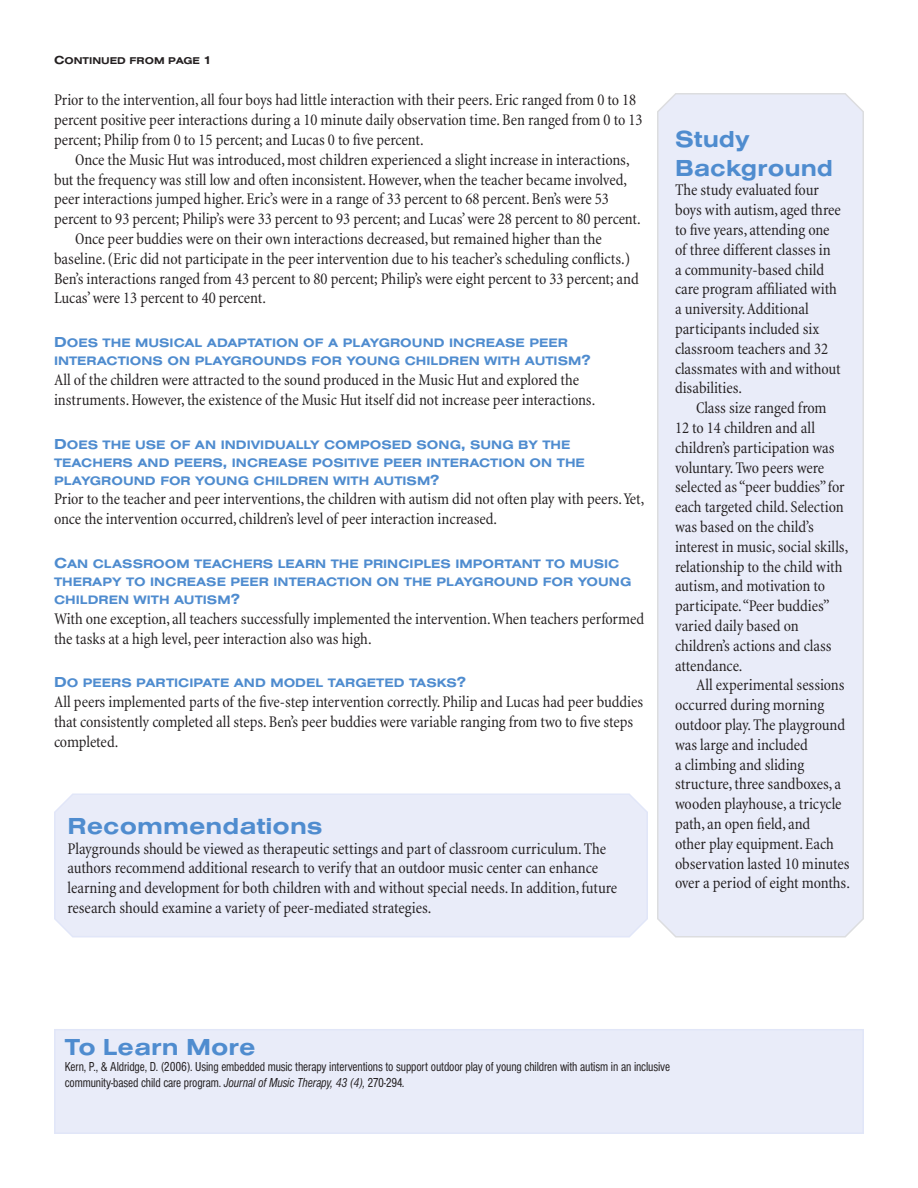
<style>
.page{position:relative;width:918px;height:1188px;background:#fff}
.page>*{position:absolute;margin:0;border:0;box-sizing:border-box;transform-origin:0 0}
.Subhead_1{font:24px "Nimbus San T Bold Exte";color:#4f8ccf}
.Subhead_1-2{font:24px/28.8px "Nimbus San T Bold Exte";color:#4f8ccf;scale:.96 1}
._1stParagraf{font:condensed 16.5px/19.8px "Minion";letter-spacing:-.005em;color:#231f20}
.Body_Text{font:condensed 16.5px/19.8px "Minion";letter-spacing:-.005em;color:#231f20}
.FinePRint{font:condensed 13.5px "Nimbus San D";letter-spacing:-.01em;color:#231f20;scale:.93 1}
.Subhead_2{font:12.75px/18px "Nimbus San T Bold Exte";color:#4f8ccf}
.Body_Text-2{font:10.2px "Nimbus San T Bold Exte";color:#231f20}
.s1{font-size:12px}
.s2{font-size:15px}
.s3{font-style:italic}
</style>
<div class="page">
<div style="left:55px;top:1030px;width:808px;height:103px;background:#e9ecf9"></div>
<div style="left:54px;top:1029px;width:810px;height:105px;border:2px solid #e1e6f8"></div>
<div style="left:657px;top:93px;width:207px;height:845px;background:#e9ecf9"></div>
<div style="left:54px;top:793px;width:594px;height:145px;background:#e9ecf9"></div>
<p class="Body_Text-2" style="left:54px;top:55px;width:159px"><span class="s1">C</span>ONTINUED FROM PAGE <span class="s1">1</span></p>
<p class="_1stParagraf" style="left:54px;top:91px;width:590px">Prior to the intervention, all four boys had little interaction with their peers. Eric ranged from 0 to 18 percent positive peer interactions during a 10 minute daily observation time. Ben ranged from 0 to 13 percent; Philip from 0 to 15 percent; and Lucas 0 to five percent.</p>
<p class="Body_Text" style="left:54px;top:150px;width:588px;text-indent:21px">Once the Music Hut was introduced, most children experienced a slight increase in interactions, but the frequency was still low and often inconsistent. However, when the teacher became involved, peer interactions jumped higher. Eric’s were in a range of 33 percent to 68 percent. Ben’s were 53 percent to 93 percent; Philip’s were 33 percent to 93 percent; and Lucas’ were 28 percent to 80 percent.</p>
<p class="Body_Text" style="left:54px;top:229px;width:586px;text-indent:21px">Once peer buddies were on their own interactions decreased, but remained higher than the baseline. (Eric did not participate in the peer intervention due to his teacher’s scheduling conflicts.)<br>Ben’s interactions ranged from 43 percent to 80 percent; Philip’s were eight percent to 33 percent; and Lucas’ were 13 percent to 40 percent.</p>
<p class="Subhead_2" style="left:54px;top:334px;width:538px"><span class="s2">D</span>OES THE MUSICAL ADAPTATION OF A PLAYGROUND INCREASE PEER<br>INTERACTIONS ON PLAYGROUNDS FOR YOUNG CHILDREN WITH AUTISM<span class="s2">?</span></p>
<p class="_1stParagraf" style="left:54px;top:370px;width:543px">All of the children were attracted to the sound produced in the Music Hut and explored the instruments. However, the existence of the Music Hut itself did not increase peer interactions.</p>
<p class="Subhead_2" style="left:54px;top:435px;width:532px"><span class="s2">D</span>OES THE USE OF AN INDIVIDUALLY COMPOSED SONG<span class="s2">,</span> SUNG BY THE<br>TEACHERS AND PEERS<span class="s2">,</span> INCREASE POSITIVE PEER INTERACTION ON THE<br>PLAYGROUND FOR YOUNG CHILDREN WITH AUTISM<span class="s2">?</span></p>
<p class="_1stParagraf" style="left:54px;top:490px;width:592px">Prior to the teacher and peer interventions, the children with autism did not often play with peers. Yet, once the intervention occurred, children’s level of peer interaction increased.</p>
<p class="Subhead_2" style="left:54px;top:555px;width:579px"><span class="s2">C</span>AN CLASSROOM TEACHERS LEARN THE PRINCIPLES IMPORTANT TO MUSIC<br>THERAPY TO INCREASE PEER INTERACTION ON THE PLAYGROUND FOR YOUNG<br>CHILDREN WITH AUTISM<span class="s2">?</span></p>
<p class="_1stParagraf" style="left:54px;top:609px;width:592px">With one exception, all teachers successfully implemented the intervention. When teachers performed the tasks at a high level, peer interaction also was high.</p>
<p class="Subhead_2" style="left:54px;top:674px;width:414px"><span class="s2">D</span>O PEERS PARTICIPATE AND MODEL TARGETED TASKS<span class="s2">?</span></p>
<p class="_1stParagraf" style="left:54px;top:692px;width:591px">All peers implemented parts of the five-step intervention correctly. Philip and Lucas had peer buddies that consistently completed all steps. Ben’s peer buddies were variable ranging from two to five steps completed.</p>
<p class="Subhead_1" style="left:68px;top:813px;width:257px">RECOMMENDATIONS</p>
<p class="_1stParagraf" style="left:68px;top:839px;width:551px">Playgrounds should be viewed as therapeutic settings and part of classroom curriculum. The authors recommend additional research to verify that an outdoor music center can enhance learning and development for both children with and without special needs. In addition, future research should examine a variety of peer-mediated strategies.</p>
<p class="Subhead_1-2" style="left:675px;top:124px;width:166px">STUDY<br>BACKGROUND</p>
<p class="_1stParagraf" style="left:675px;top:181px;width:167px">The study evaluated four boys with autism, aged three to five years, attending one of three different classes in a community-based child care program affiliated with a university. Additional participants included six classroom teachers and 32 classmates with and without disabilities.</p>
<p class="Body_Text" style="left:675px;top:399px;width:175px;text-indent:21px">Class size ranged from<br>12 to 14 children and all children’s participation was voluntary. Two peers were selected as “peer buddies” for each targeted child. Selection was based on the child’s interest in music, social skills, relationship to the child with autism, and motivation to participate. “Peer buddies” varied daily based on children’s actions and class attendance.</p>
<p class="Body_Text" style="left:675px;top:676px;width:176px;text-indent:21px">All experimental sessions occurred during morning outdoor play. The playground was large and included<br>a climbing and sliding structure, three sandboxes, a wooden playhouse, a tricycle path, an open field, and<br>other play equipment. Each observation lasted 10 minutes over a period of eight months.</p>
<p class="Subhead_1" style="left:65px;top:1034px;width:192px">TO LEARN MORE</p>
<p class="FinePRint" style="left:65px;top:1060px;width:652px">Kern, P., &amp; Aldridge, D. (2006). Using embedded music therapy interventions to support outdoor play of young children with autism in an inclusive</p>
<p class="FinePRint" style="left:65px;top:1076px;width:367px">community-based child care program. <span class="s3">Journal of Music Therapy, 43 (4),</span> 270-294<span class="s3">.</span></p>
</div>
